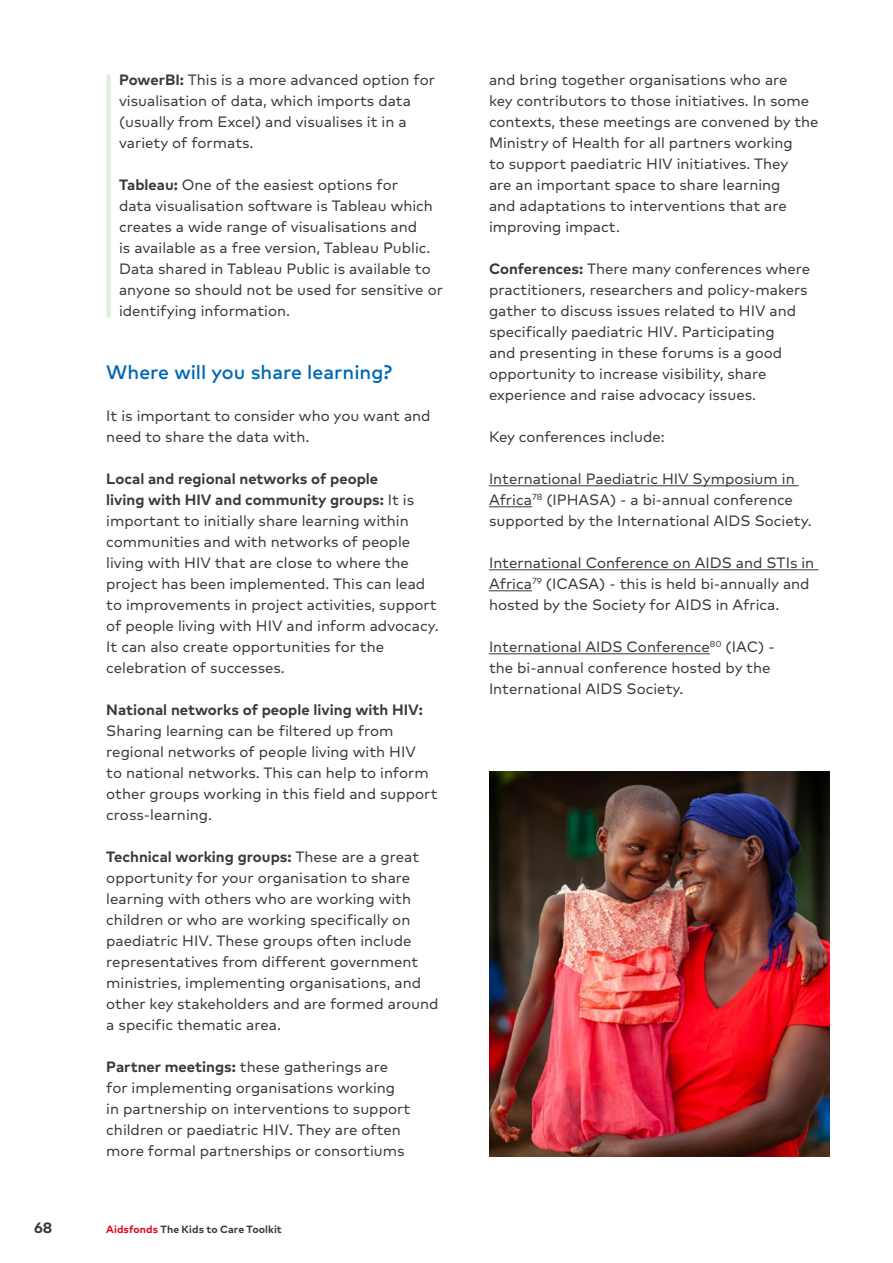
<style>
.page{position:relative;width:893px;height:1263px;background:#fff}
.page>*{position:absolute;margin:0;border:0;box-sizing:border-box;transform-origin:0 0}
.t1{font:500 19.5px "FF Mark Pro AF";color:#0068b4}
.t2{font:15px/21px "FF Mark Pro AF";color:#3a3a39}
.t3{font:700 15px "FF Mark Pro AF";color:#3a3a39}
.t4{font:700 10.5px "FF Mark Pro AF";letter-spacing:.01em;color:#3a3a39}
.s1{font-weight:700}
.s2{color:#e3001d}
</style>
<div class="page">
<hr style="left:489px;top:485px;width:310px;height:1px;background:#3a3a39">
<hr style="left:489px;top:506px;width:43px;height:1px;background:#3a3a39">
<hr style="left:489px;top:569px;width:329px;height:1px;background:#3a3a39">
<hr style="left:489px;top:590px;width:43px;height:1px;background:#3a3a39">
<hr style="left:489px;top:653px;width:221px;height:1px;background:#3a3a39">
<div style="left:106px;top:76px;width:5px;height:240px;background:#e1eed9"></div>
<img style="left:489px;top:772px;width:340px;height:384px">
<p class="t2" style="left:119px;top:68px;width:317px"><span class="s1">PowerBI:</span> This is a more advanced option for visualisation of data, which imports data (usually from Excel) and visualises it in a variety of formats.</p>
<p class="t2" style="left:119px;top:173px;width:325px"><span class="s1">Tableau:</span> One of the easiest options for<br>data visualisation software is Tableau which creates a wide range of visualisations and<br>is available as a free version, Tableau Public.<br>Data shared in Tableau Public is available to anyone so should not be used for sensitive or identifying information.</p>
<h1 class="t1" style="left:106px;top:357px;width:287px">Where will you share learning?</h1>
<p class="t2" style="left:106px;top:404px;width:326px">It is important to consider who you want and need to share the data with.</p>
<p class="t2" style="left:106px;top:467px;width:334px"><span class="s1">Local and regional networks of people<br>living with HIV and community groups:</span> It is important to initially share learning within communities and with networks of people living with HIV that are close to where the project has been implemented. This can lead to improvements in project activities, support of people living with HIV and inform advocacy.<br>It can also create opportunities for the celebration of successes.</p>
<p class="t3" style="left:106px;top:698px;width:318px">National networks of people living with HIV:</p>
<p class="t2" style="left:106px;top:719px;width:333px">Sharing learning can be filtered up from regional networks of people living with HIV<br>to national networks. This can help to inform other groups working in this field and support cross-learning.</p>
<p class="t2" style="left:106px;top:845px;width:334px"><span class="s1">Technical working groups:</span> These are a great opportunity for your organisation to share learning with others who are working with children or who are working specifically on paediatric HIV. These groups often include representatives from different government ministries, implementing organisations, and other key stakeholders and are formed around a specific thematic area.</p>
<p class="t2" style="left:106px;top:1055px;width:306px"><span class="s1">Partner meetings:</span> these gatherings are for implementing organisations working in partnership on interventions to support children or paediatric HIV. They are often more formal partnerships or consortiums</p>
<p class="t3" style="left:34px;top:1216px;width:20px">68</p>
<p class="t4" style="left:106px;top:1221px;width:177px"><span class="s2">Aidsfonds</span> The Kids to Care Toolkit</p>
<p class="t2" style="left:489px;top:68px;width:331px">and bring together organisations who are<br>key contributors to those initiatives. In some contexts, these meetings are convened by the Ministry of Health for all partners working<br>to support paediatric HIV initiatives. They<br>are an important space to share learning<br>and adaptations to interventions that are improving impact.</p>
<p class="t2" style="left:489px;top:257px;width:323px"><span class="s1">Conferences:</span> There many conferences where practitioners, researchers and policy-makers gather to discuss issues related to HIV and specifically paediatric HIV. Participating<br>and presenting in these forums is a good opportunity to increase visibility, share experience and raise advocacy issues.</p>
<p class="t2" style="left:489px;top:425px;width:177px">Key conferences include:</p>
<p class="t2" style="left:489px;top:467px;width:324px">International Paediatric HIV Symposium in<br>Africa<sup>78</sup> (IPHASA) - a bi-annual conference supported by the International AIDS Society.</p>
<p class="t2" style="left:489px;top:551px;width:327px">International Conference on AIDS and STIs in<br>Africa<sup>79</sup> (ICASA) - this is held bi-annually and hosted by the Society for AIDS in Africa.</p>
<p class="t2" style="left:489px;top:635px;width:287px">International AIDS Conference<sup>80</sup> (IAC) - the bi-annual conference hosted by the<br>International AIDS Society.</p>
</div>
